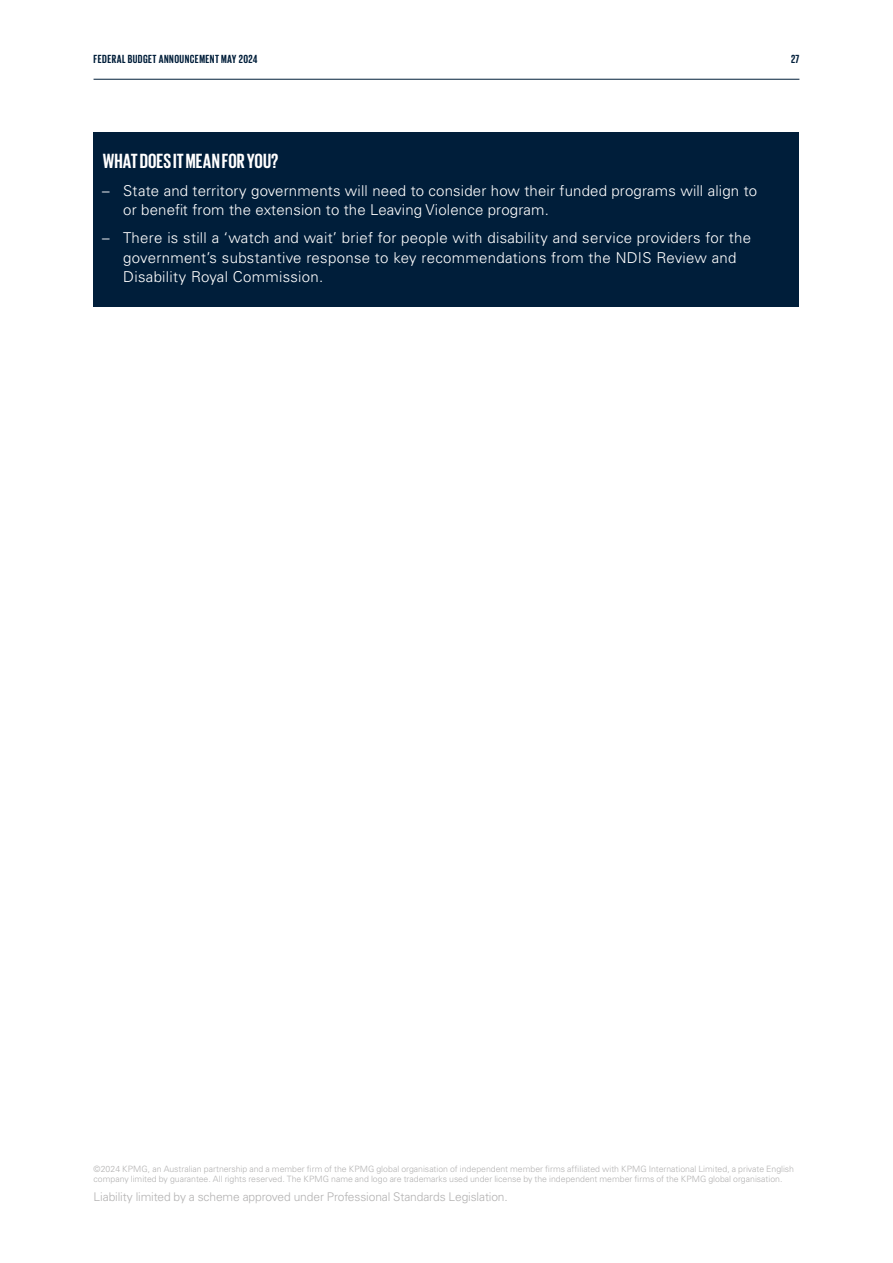
<style>
.page{position:relative;width:893px;height:1263px;background:#fff}
.page>*{position:absolute;margin:0;border:0;box-sizing:border-box;transform-origin:0 0}
.t1{font:700 21px "KPMG";letter-spacing:.005em;color:#fff}
.t2{font:300 15px/19.5px "Univers LT Std";letter-spacing:.02em;color:#fff}
.t3{font:300 12px "Univers LT Std";letter-spacing:-.01em;color:#b3b2b2}
.t4{font:700 12px "KPMG";letter-spacing:.04em;color:#001e3a}
.t5{font:300 8.7px/10.5px "Univers LT Std";color:#b3b2b2}
</style>
<div class="page">
<hr style="left:94px;top:79px;width:705px;height:1px;background:#001e3a">
<div style="left:94px;top:132px;width:705px;height:174px;background:#001e3a"></div>
<p class="t4" style="left:94px;top:53px;width:166px">FEDERAL BUDGET ANNOUNCEMENT MAY 2024</p>
<p class="t4" style="left:791px;top:53px;width:10px">27</p>
<h1 class="t1" style="left:103px;top:150px;width:177px">WHAT DOES IT MEAN FOR YOU?</h1>
<p class="t2" style="left:123px;top:181px;width:635px;text-indent:-21px">– State and territory governments will need to consider how their funded programs will align to or benefit from the extension to the Leaving Violence program.</p>
<p class="t2" style="left:123px;top:228px;width:629px;text-indent:-21px">– There is still a ‘watch and wait’ brief for people with disability and service providers for the government’s substantive response to key recommendations from the NDIS Review and<br>Disability Royal Commission.</p>
<p class="t5" style="left:94px;top:1163px;width:702px">©2024 KPMG, an Australian partnership and a member firm of the KPMG global organisation of independent member firms affiliated with KPMG International Limited, a private English company limited by guarantee. All rights reserved. The KPMG name and logo are trademarks used under license by the independent member firms of the KPMG global organisation.</p>
<p class="t3" style="left:94px;top:1189px;width:416px">Liability limited by a scheme approved under Professional Standards Legislation.</p>
</div>
